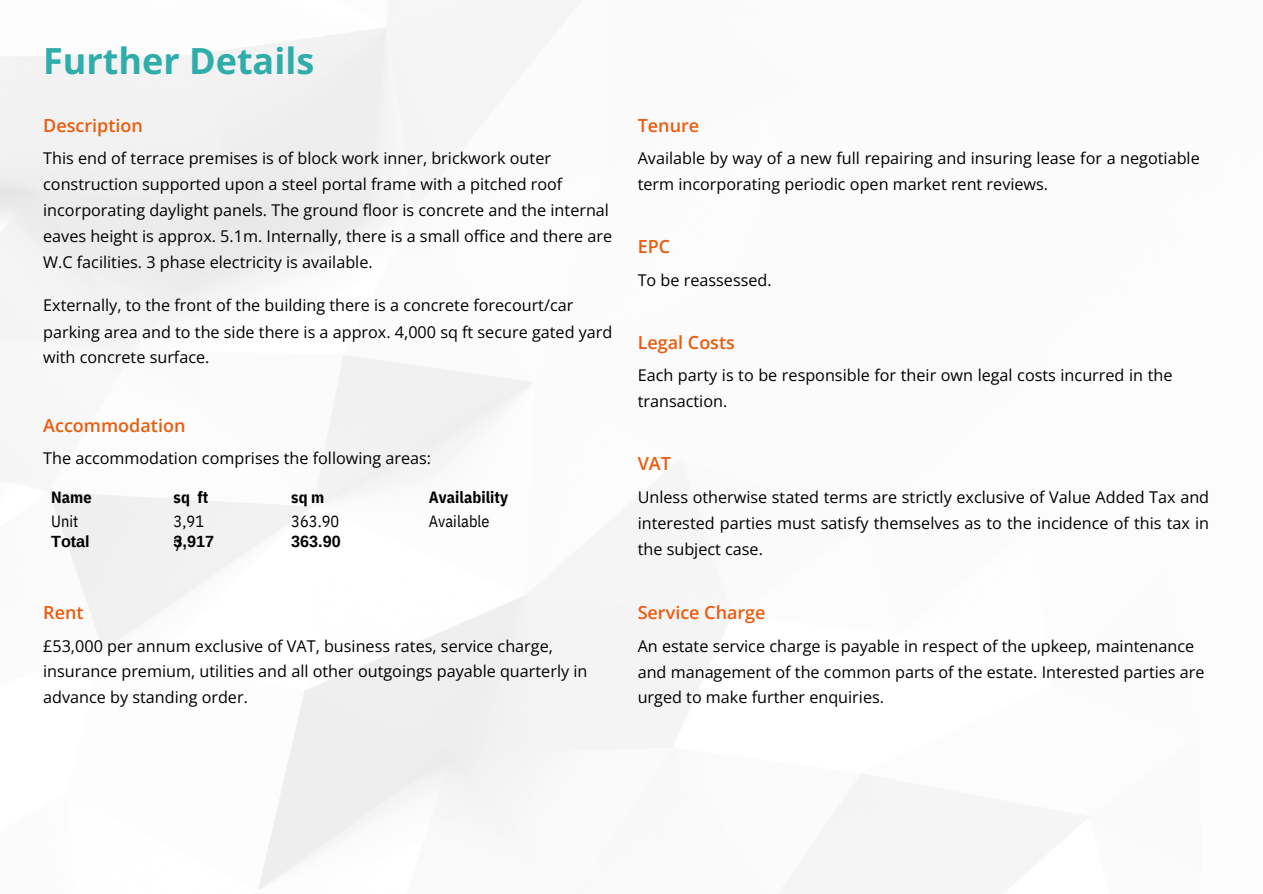
<style>
.page{position:relative;width:1263px;height:894px;background:#fff}
.page>*{position:absolute;margin:0;border:0;box-sizing:border-box;transform-origin:0 0}
.t1{font:700 36px "Open Sans";color:#2fadaa}
.t2{font:600 18px "Open Sans";color:#ea5b0d}
.t3{font:16.2px/25.8px "Open Sans";color:#000}
.t4{font:700 16.2px/23.7px "IBM Plex Sans Cond";letter-spacing:.005em;color:#000}
.t5{font:16.2px/23.7px "IBM Plex Sans Cond";letter-spacing:.005em;color:#000}
.t6{font:700 16.2px "Arimo";color:#000}
.s1{font-weight:400}
.s2{font-weight:700}
</style>
<div class="page">
<h1 class="t1" style="left:43px;top:35px;width:273px">Further Details</h1>
<p class="t2" style="left:43px;top:112px;width:101px">Description</p>
<h3 class="t3" style="left:43px;top:145px;width:571px">This end of terrace premises is of block work inner, brickwork outer construction supported upon a steel portal frame with a pitched roof incorporating daylight panels. The ground floor is concrete and the internal eaves height is approx. 5.1m. Internally, there is a small office and there are W.C facilities. 3 phase electricity is available.</h3>
<p class="t3" style="left:43px;top:291px;width:532px">Externally, to the front of the building there is a concrete forecourt/car</p>
<h3 class="t3" style="left:43px;top:318px;width:571px">parking area and to the side there is a approx. 4,000 sq ft secure gated yard</h3>
<p class="t3" style="left:43px;top:344px;width:168px">with concrete surface.</p>
<p class="t2" style="left:43px;top:412px;width:144px">Accommodation</p>
<h3 class="t3" style="left:43px;top:444px;width:389px">The accommodation comprises the following areas:</h3>
<p class="t4" style="left:51px;top:485px;width:42px">Name<br><span class="s1">Unit</span></p>
<h3 class="t5" style="left:174px;top:485px;width:36px"><span class="s2">sq ft<br></span>3,91<br>7</h3>
<p class="t5" style="left:291px;top:485px;width:50px"><span class="s2">sqm<br></span>363.90</p>
<h2 class="t4" style="left:429px;top:485px;width:81px">Availability<br><span class="s1">Available</span></h2>
<p class="t6" style="left:51px;top:532px;width:40px">Total</p>
<h3 class="t6" style="left:174px;top:532px;width:42px">3,917</h3>
<p class="t6" style="left:291px;top:532px;width:51px">363.90</p>
<h3 class="t2" style="left:43px;top:599px;width:42px">Rent</h3>
<p class="t3" style="left:43px;top:632px;width:546px">£53,000 per annum exclusive of VAT, business rates, service charge, insurance premium, utilities and all other outgoings payable quarterly in advance by standing order.</p>
<h3 class="t2" style="left:638px;top:112px;width:63px">Tenure</h3>
<h3 class="t3" style="left:638px;top:145px;width:564px">Available by way of a new full repairing and insuring lease for a negotiable term incorporating periodic open market rent reviews.</h3>
<p class="t2" style="left:638px;top:234px;width:34px">EPC</p>
<h3 class="t3" style="left:638px;top:266px;width:135px">To be reassessed.</h3>
<p class="t2" style="left:638px;top:329px;width:99px">Legal Costs</p>
<p class="t3" style="left:638px;top:362px;width:536px">Each party is to be responsible for their own legal costs incurred in the transaction.</p>
<p class="t2" style="left:638px;top:451px;width:35px">VAT</p>
<p class="t3" style="left:638px;top:483px;width:573px;text-align:justify">Unless otherwise stated terms are strictly exclusive of Value Added Tax and interested parties must satisfy themselves as to the incidence of this tax in the subject case.</p>
<p class="t2" style="left:638px;top:599px;width:129px">Service Charge</p>
<h2 class="t3" style="left:638px;top:632px;width:568px">An estate service charge is payable in respect of the upkeep, maintenance and management of the common parts of the estate. Interested parties are urged to make further enquiries.</h2>
</div>
